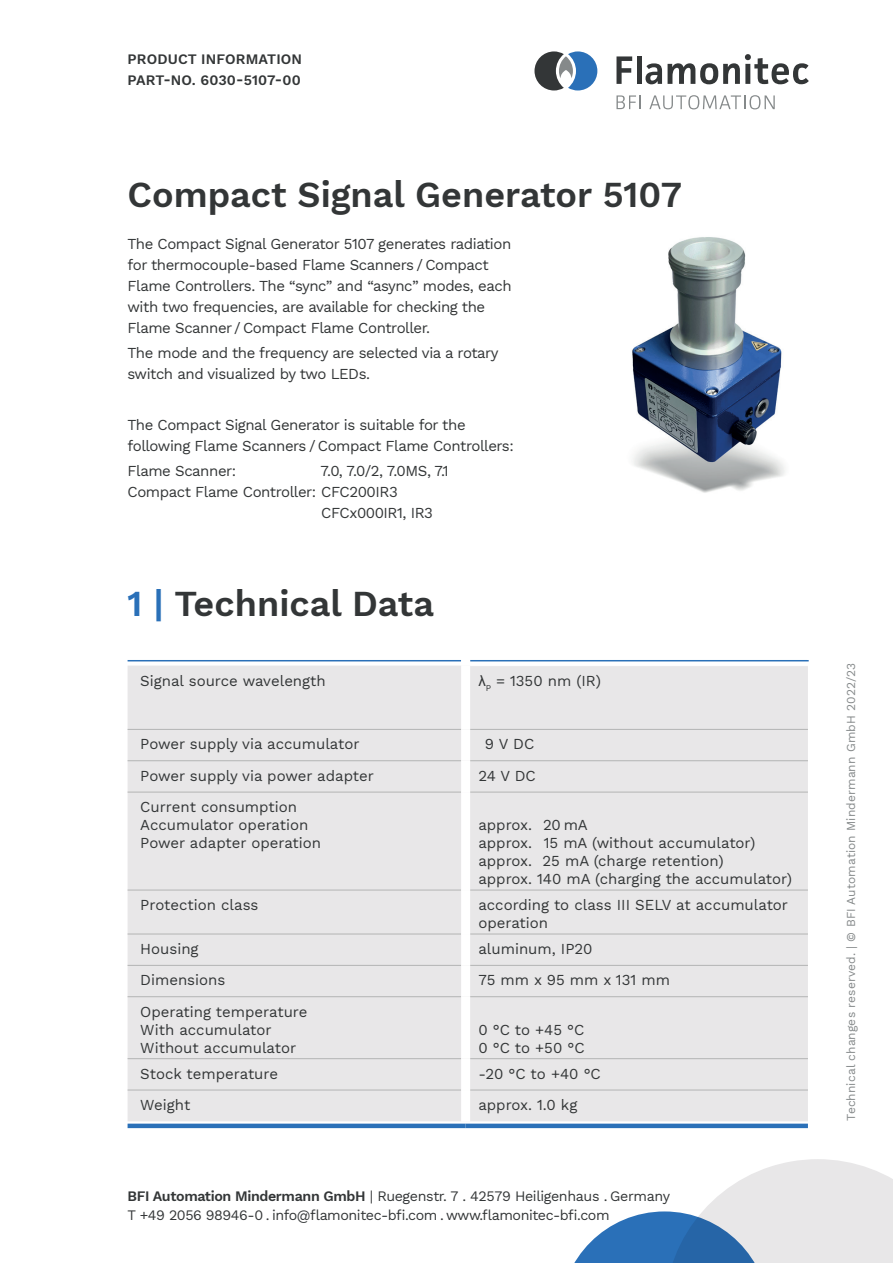
<style>
.page{position:relative;width:893px;height:1263px;background:#fff}
.page>*{position:absolute;margin:0;border:0;box-sizing:border-box;transform-origin:0 0}
.t1{font:600 36px "Work Sans";color:#333637}
.t2{font:15px/21px "Work Sans";letter-spacing:-.025em;color:#333637}
.t3{font:15px/18px "Work Sans";color:#333637}
.t4{font:14.25px/19.5px "Work Sans";letter-spacing:-.03em;color:#333637}
.t5{font:600 14.25px/21px "Work Sans";letter-spacing:.01em;color:#333637}
.t6{font:12px "Work Sans";letter-spacing:.01em;color:#85898a}
.s1{color:#2a70b8}
.s2{font-family:"Arial"}
.s3{font-weight:600}
</style>
<div class="page">
<svg style="left:616px;top:56px;width:16px;height:28px"></svg>
<div style="left:636px;top:56px;width:5px;height:28px;background:#333637"></div>
<svg style="left:645px;top:63px;width:17px;height:21px"></svg>
<svg style="left:668px;top:54px;width:141px;height:30px"></svg>
<svg style="left:616px;top:95px;width:25px;height:14px"></svg>
<svg style="left:649px;top:95px;width:126px;height:14px"></svg>
<svg style="left:534px;top:51px;width:63px;height:39px"></svg>
<svg style="left:574px;top:1159px;width:319px;height:104px"></svg>
<img style="left:632px;top:237px;width:153px;height:256px">
<div style="left:128px;top:666px;width:680px;height:455px;background:#e8e7e8"></div>
<hr style="left:128px;top:660px;width:333px;height:1px;background:#2a70b8">
<hr style="left:470px;top:660px;width:339px;height:1px;background:#2a70b8">
<hr style="left:128px;top:1090px;width:333px;height:1px;background:#b3b4b4">
<hr style="left:470px;top:1090px;width:338px;height:1px;background:#b3b4b4">
<hr style="left:128px;top:729px;width:333px;height:1px;background:#b3b4b4">
<hr style="left:470px;top:729px;width:338px;height:1px;background:#b3b4b4">
<hr style="left:128px;top:890px;width:333px;height:1px;background:#b3b4b4">
<hr style="left:470px;top:890px;width:338px;height:1px;background:#b3b4b4">
<div style="left:128px;top:1123px;width:338px;height:5px;background:#2a70b8"></div>
<div style="left:466px;top:1123px;width:342px;height:5px;background:#2a70b8"></div>
<hr style="left:128px;top:934px;width:333px;height:1px;background:#b3b4b4">
<hr style="left:128px;top:965px;width:333px;height:1px;background:#b3b4b4">
<hr style="left:128px;top:996px;width:333px;height:1px;background:#b3b4b4">
<hr style="left:128px;top:1058px;width:333px;height:1px;background:#b3b4b4">
<hr style="left:470px;top:934px;width:338px;height:1px;background:#b3b4b4">
<hr style="left:470px;top:965px;width:338px;height:1px;background:#b3b4b4">
<hr style="left:470px;top:996px;width:338px;height:1px;background:#b3b4b4">
<hr style="left:470px;top:1058px;width:338px;height:1px;background:#b3b4b4">
<hr style="left:470px;top:760px;width:338px;height:1px;background:#b3b4b4">
<hr style="left:470px;top:792px;width:338px;height:1px;background:#b3b4b4">
<hr style="left:128px;top:760px;width:333px;height:1px;background:#b3b4b4">
<hr style="left:128px;top:792px;width:333px;height:1px;background:#b3b4b4">
<div style="left:461px;top:666px;width:9px;height:63px;background:#fff"></div>
<div style="left:461px;top:729px;width:9px;height:32px;background:#fff"></div>
<div style="left:461px;top:761px;width:9px;height:31px;background:#fff"></div>
<div style="left:461px;top:792px;width:9px;height:98px;background:#fff"></div>
<div style="left:461px;top:890px;width:9px;height:44px;background:#fff"></div>
<div style="left:461px;top:934px;width:9px;height:31px;background:#fff"></div>
<div style="left:461px;top:965px;width:9px;height:32px;background:#fff"></div>
<div style="left:461px;top:997px;width:9px;height:62px;background:#fff"></div>
<div style="left:461px;top:1059px;width:9px;height:31px;background:#fff"></div>
<div style="left:461px;top:1090px;width:9px;height:31px;background:#fff"></div>
<p class="t5" style="left:128px;top:48px;width:176px">PRODUCT INFORMATION<br>PART-NO. 6030-5107-00</p>
<h1 class="t1" style="left:128px;top:167px;width:556px">Compact Signal Generator 5107</h1>
<p class="t2" style="left:128px;top:233px;width:386px">The Compact Signal Generator 5107 generates radiation for thermocouple-based Flame Scanners / Compact Flame Controllers. The “sync” and “async” modes, each with two frequencies, are available for checking the Flame Scanner / Compact Flame Controller.</p>
<p class="t2" style="left:128px;top:342px;width:373px">The mode and the frequency are selected via a rotary switch and visualized by two LEDs.</p>
<p class="t2" style="left:128px;top:414px;width:388px">The Compact Signal Generator is suitable for the following Flame Scanners / Compact Flame Controllers:</p>
<p class="t2" style="left:128px;top:460px;width:110px">Flame Scanner:</p>
<p class="t2" style="left:321px;top:460px;width:130px">7.0, 7.0/2, 7.0MS, 7.1</p>
<p class="t2" style="left:128px;top:481px;width:272px">Compact Flame Controller: CFC200IR3</p>
<p class="t2" style="left:321px;top:502px;width:113px">CFCx000IR1, IR3</p>
<h1 class="t1" style="left:128px;top:576px;width:308px"><span class="s1">1 |</span> Technical Data</h1>
<p class="t3" style="left:140px;top:671px;width:187px">Signal source wavelength</p>
<p class="t2" style="left:478px;top:669px;width:124px"><span class="s2">λ</span><sub>P</sub> = 1350 nm (IR)</p>
<p class="t3" style="left:140px;top:735px;width:221px">Power supply via accumulator</p>
<p class="t2" style="left:485px;top:733px;width:51px">9 V DC</p>
<p class="t3" style="left:140px;top:766px;width:235px">Power supply via power adapter</p>
<p class="t2" style="left:478px;top:764px;width:59px">24 V DC</p>
<p class="t3" style="left:140px;top:797px;width:182px">Current consumption<br>Accumulator operation<br>Power adapter operation</p>
<p class="t3" style="left:478px;top:815px;width:315px">approx. 20 mA<br>approx. 15 mA (without accumulator) approx. 25 mA (charge retention)<br>approx. 140 mA (charging the accumulator)</p>
<p class="t3" style="left:140px;top:895px;width:120px">Protection class</p>
<p class="t3" style="left:478px;top:895px;width:311px">according to class III SELV at accumulator operation</p>
<p class="t3" style="left:140px;top:939px;width:60px">Housing</p>
<p class="t3" style="left:478px;top:939px;width:116px">aluminum, IP20</p>
<p class="t3" style="left:140px;top:970px;width:87px">Dimensions</p>
<p class="t3" style="left:478px;top:970px;width:193px">75 mm x 95 mm x 131 mm</p>
<p class="t3" style="left:140px;top:1002px;width:169px">Operating temperature<br>With accumulator<br>Without accumulator</p>
<p class="t2" style="left:478px;top:1020px;width:108px;line-height:18px">0 °C to +45 °C<br>0 °C to +50 °C</p>
<p class="t3" style="left:140px;top:1064px;width:139px">Stock temperature</p>
<p class="t2" style="left:478px;top:1062px;width:124px">-20 °C to +40 °C</p>
<p class="t2" style="left:140px;top:1094px;width:51px">Weight</p>
<p class="t3" style="left:478px;top:1095px;width:101px">approx. 1.0 kg</p>
<p class="t4" style="left:128px;top:1186px;width:544px"><span class="s3">BFI Automation Mindermann GmbH</span> | Ruegenstr. 7 . 42579 Heiligenhaus . Germany<br>T +49 2056 98946-0 . info@flamonitec-bfi.com . www.flamonitec-bfi.com</p>
<p class="t6" style="left:842px;top:1120px;width:459px;rotate:-90deg">Technical changes reserved. | © BFI Automation Mindermann GmbH 2022/23</p>
</div>
